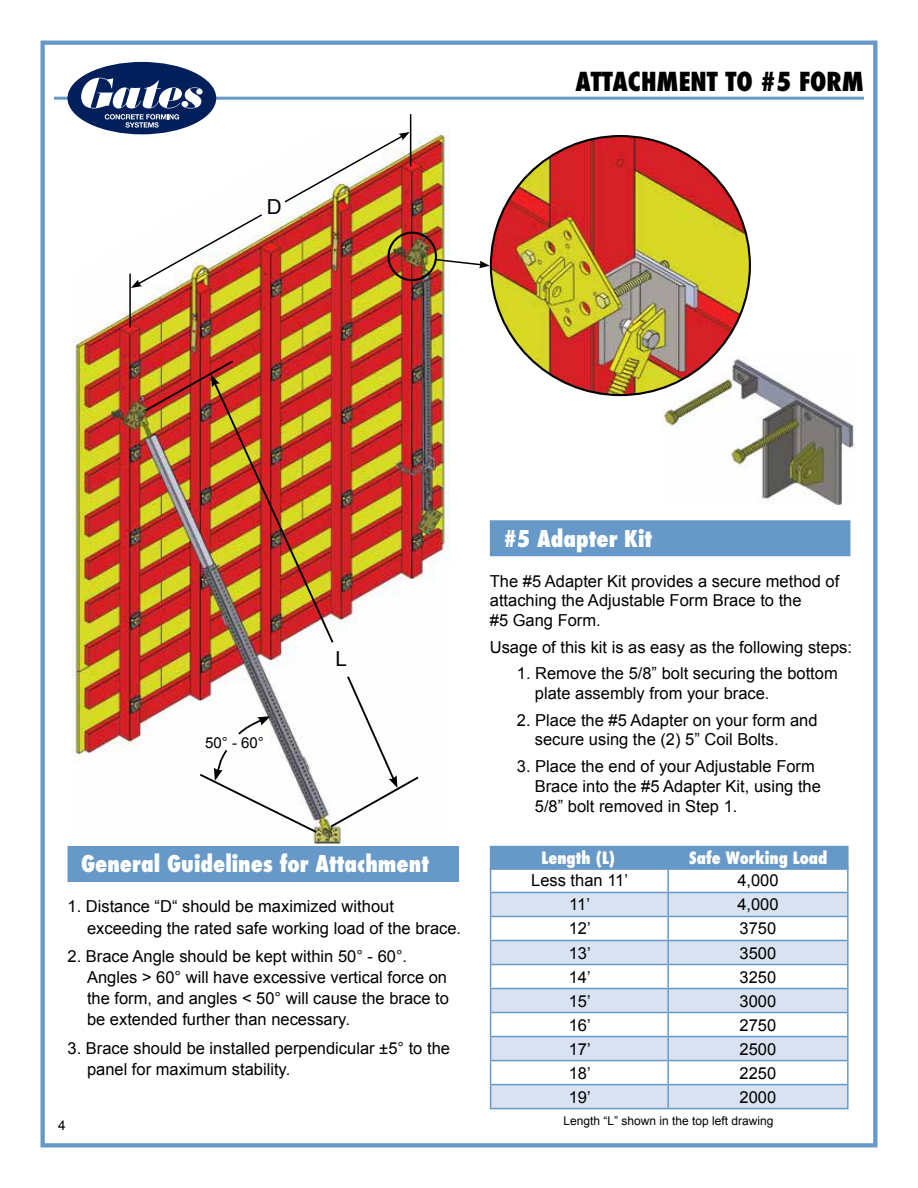
<style>
.page{position:relative;width:918px;height:1188px;background:#fff}
.page>*{position:absolute;margin:0;border:0;box-sizing:border-box;transform-origin:0 0}
.t1{font:800 condensed 25.5px "Futura";color:#000}
.t2{font:800 condensed 22.5px "Futura";color:#fff}
.t3{font:20.7px "Arial";color:#000}
.t4{font:16.5px/19.8px "Arial";color:#000}
.t5{font:800 condensed 16.5px "Futura";color:#fff}
.t6{font:15px "Arial";color:#000}
.t7{font:13.5px "Arial";color:#000}
.t8{font:12px "Arial";color:#000}
</style>
<div class="page">
<div style="left:40px;top:41px;width:837px;height:1107px;border:4px solid #6799c8"></div>
<hr style="left:54px;top:97px;width:810px;height:3px;background:#6799c8">
<div style="left:68px;top:62px;width:148px;height:72px;background:#001f5b;border-radius:50%"></div>
<svg style="left:81px;top:78px;width:122px;height:50px"></svg>
<img style="left:72px;top:130px;width:378px;height:715px">
<svg style="left:491px;top:893px;width:356px;height:215px;fill:#d9e2f0"></svg>
<hr style="left:667px;top:869px;width:2px;height:23px;background:#6799c8">
<hr style="left:847px;top:869px;width:2px;height:23px;background:#6799c8">
<hr style="left:490px;top:892px;width:178px;height:1px;background:#6799c8">
<hr style="left:668px;top:892px;width:181px;height:1px;background:#6799c8">
<hr style="left:667px;top:893px;width:2px;height:23px;background:#6799c8">
<hr style="left:847px;top:893px;width:2px;height:23px;background:#6799c8">
<hr style="left:490px;top:916px;width:178px;height:1px;background:#6799c8">
<hr style="left:668px;top:916px;width:181px;height:1px;background:#6799c8">
<hr style="left:667px;top:917px;width:2px;height:23px;background:#6799c8">
<hr style="left:847px;top:917px;width:2px;height:23px;background:#6799c8">
<hr style="left:490px;top:940px;width:178px;height:1px;background:#6799c8">
<hr style="left:668px;top:940px;width:181px;height:1px;background:#6799c8">
<hr style="left:667px;top:941px;width:2px;height:23px;background:#6799c8">
<hr style="left:847px;top:941px;width:2px;height:23px;background:#6799c8">
<hr style="left:490px;top:964px;width:178px;height:1px;background:#6799c8">
<hr style="left:668px;top:964px;width:181px;height:1px;background:#6799c8">
<hr style="left:667px;top:965px;width:2px;height:23px;background:#6799c8">
<hr style="left:847px;top:965px;width:2px;height:23px;background:#6799c8">
<hr style="left:490px;top:988px;width:178px;height:1px;background:#6799c8">
<hr style="left:668px;top:988px;width:181px;height:1px;background:#6799c8">
<hr style="left:667px;top:989px;width:2px;height:23px;background:#6799c8">
<hr style="left:847px;top:989px;width:2px;height:23px;background:#6799c8">
<hr style="left:490px;top:1012px;width:178px;height:1px;background:#6799c8">
<hr style="left:668px;top:1012px;width:181px;height:1px;background:#6799c8">
<hr style="left:667px;top:1013px;width:2px;height:23px;background:#6799c8">
<hr style="left:847px;top:1013px;width:2px;height:23px;background:#6799c8">
<hr style="left:490px;top:1036px;width:178px;height:1px;background:#6799c8">
<hr style="left:668px;top:1036px;width:181px;height:1px;background:#6799c8">
<hr style="left:667px;top:1037px;width:2px;height:23px;background:#6799c8">
<hr style="left:847px;top:1037px;width:2px;height:23px;background:#6799c8">
<hr style="left:490px;top:1060px;width:178px;height:1px;background:#6799c8">
<hr style="left:668px;top:1060px;width:181px;height:1px;background:#6799c8">
<hr style="left:667px;top:1061px;width:2px;height:23px;background:#6799c8">
<hr style="left:847px;top:1061px;width:2px;height:23px;background:#6799c8">
<hr style="left:490px;top:1084px;width:178px;height:1px;background:#6799c8">
<svg style="left:490px;top:870px;width:1px;height:238px"></svg>
<hr style="left:668px;top:1084px;width:181px;height:1px;background:#6799c8">
<hr style="left:667px;top:1085px;width:2px;height:23px;background:#6799c8">
<hr style="left:847px;top:1085px;width:2px;height:23px;background:#6799c8">
<hr style="left:490px;top:1108px;width:178px;height:1px;background:#6799c8">
<hr style="left:668px;top:1108px;width:181px;height:1px;background:#6799c8">
<div style="left:490px;top:846px;width:359px;height:24px;background:#6799c8"></div>
<img style="left:662px;top:357px;width:192px;height:148px">
<div style="left:490px;top:520px;width:360px;height:36px;background:#6799c8"></div>
<img style="left:143px;top:359px;width:192px;height:286px">
<svg style="left:236px;top:716px;width:35px;height:20px"></svg>
<svg style="left:198px;top:748px;width:121px;height:87px"></svg>
<svg style="left:329px;top:674px;width:92px;height:155px"></svg>
<img style="left:491px;top:136px;width:259px;height:259px;border-radius:130px">
<div style="left:387px;top:232px;width:50px;height:49px;border:2px solid #000;border-radius:50%"></div>
<svg style="left:434px;top:258px;width:56px;height:10px"></svg>
<hr style="left:129px;top:274px;width:2px;height:54px;background:#000">
<hr style="left:410px;top:114px;width:1px;height:52px;background:#000">
<img style="left:131px;top:213px;width:133px;height:75px">
<img style="left:283px;top:132px;width:127px;height:72px">
<div style="left:68px;top:846px;width:391px;height:36px;background:#6799c8"></div>
<p class="t3" style="left:267px;top:193px;width:16px">D</p>
<p class="t1" style="left:575px;top:64px;width:290px">ATTACHMENT TO #5 FORM</p>
<p class="t6" style="left:205px;top:733px;width:60px">50° - 60°</p>
<p class="t3" style="left:336px;top:645px;width:13px">L</p>
<p class="t2" style="left:81px;top:849px;width:349px">General Guidelines for Attachment</p>
<p class="t4" style="left:87px;top:896px;width:376px;line-height:21.3px;text-indent:-20px">1. Distance “D“ should be maximized without exceeding the rated safe working load of the brace.</p>
<p class="t4" style="left:87px;top:945px;width:363px;line-height:21.3px;text-indent:-20px">2. Brace Angle should be kept within 50° - 60°.<br>Angles &gt; 60° will have excessive vertical force on the form, and angles &lt; 50° will cause the brace to be extended further than necessary.</p>
<p class="t4" style="left:87px;top:1037px;width:365px;line-height:21.3px;text-indent:-20px">3. Brace should be installed perpendicular ±5° to the panel for maximum stability.</p>
<p class="t7" style="left:58px;top:1116px;width:9px">4</p>
<p class="t2" style="left:503px;top:523px;width:150px">#5 Adapter Kit</p>
<p class="t4" style="left:490px;top:571px;width:351px">The #5 Adapter Kit provides a secure method of attaching the Adjustable Form Brace to the<br>#5 Gang Form.</p>
<p class="t4" style="left:490px;top:637px;width:364px">Usage of this kit is as easy as the following steps:</p>
<p class="t4" style="left:535px;top:664px;width:304px;text-indent:-18px">1. Remove the 5/8” bolt securing the bottom plate assembly from your brace.</p>
<p class="t4" style="left:535px;top:710px;width:284px;text-indent:-18px">2. Place the #5 Adapter on your form and secure using the (2) 5” Coil Bolts.</p>
<p class="t4" style="left:535px;top:756px;width:288px;text-indent:-18px">3. Place the end of your Adjustable Form<br>Brace into the #5 Adapter Kit, using the<br>5/8” bolt removed in Step 1.</p>
<p class="t5" style="left:542px;top:847px;width:75px">Length (L)</p>
<p class="t5" style="left:689px;top:847px;width:140px">Safe Working Load</p>
<p class="t4" style="left:531px;top:871px;width:98px">Less than 11’</p>
<p class="t4" style="left:737px;top:871px;width:43px">4,000</p>
<p class="t4" style="left:569px;top:895px;width:22px">11’</p>
<p class="t4" style="left:737px;top:895px;width:43px">4,000</p>
<p class="t4" style="left:569px;top:919px;width:24px">12’</p>
<p class="t4" style="left:740px;top:919px;width:38px">3750</p>
<p class="t4" style="left:569px;top:943px;width:24px">13’</p>
<p class="t4" style="left:740px;top:943px;width:38px">3500</p>
<p class="t4" style="left:569px;top:967px;width:24px">14’</p>
<p class="t4" style="left:740px;top:967px;width:38px">3250</p>
<p class="t4" style="left:569px;top:991px;width:24px">15’</p>
<p class="t4" style="left:740px;top:991px;width:38px">3000</p>
<p class="t4" style="left:569px;top:1015px;width:24px">16’</p>
<p class="t4" style="left:740px;top:1015px;width:38px">2750</p>
<p class="t4" style="left:569px;top:1039px;width:24px">17’</p>
<p class="t4" style="left:740px;top:1039px;width:38px">2500</p>
<p class="t4" style="left:569px;top:1063px;width:24px">18’</p>
<p class="t4" style="left:740px;top:1063px;width:38px">2250</p>
<p class="t4" style="left:569px;top:1087px;width:24px">19’</p>
<p class="t4" style="left:740px;top:1087px;width:38px">2000</p>
<p class="t8" style="left:563px;top:1113px;width:212px">Length “L” shown in the top left drawing</p>
</div>
